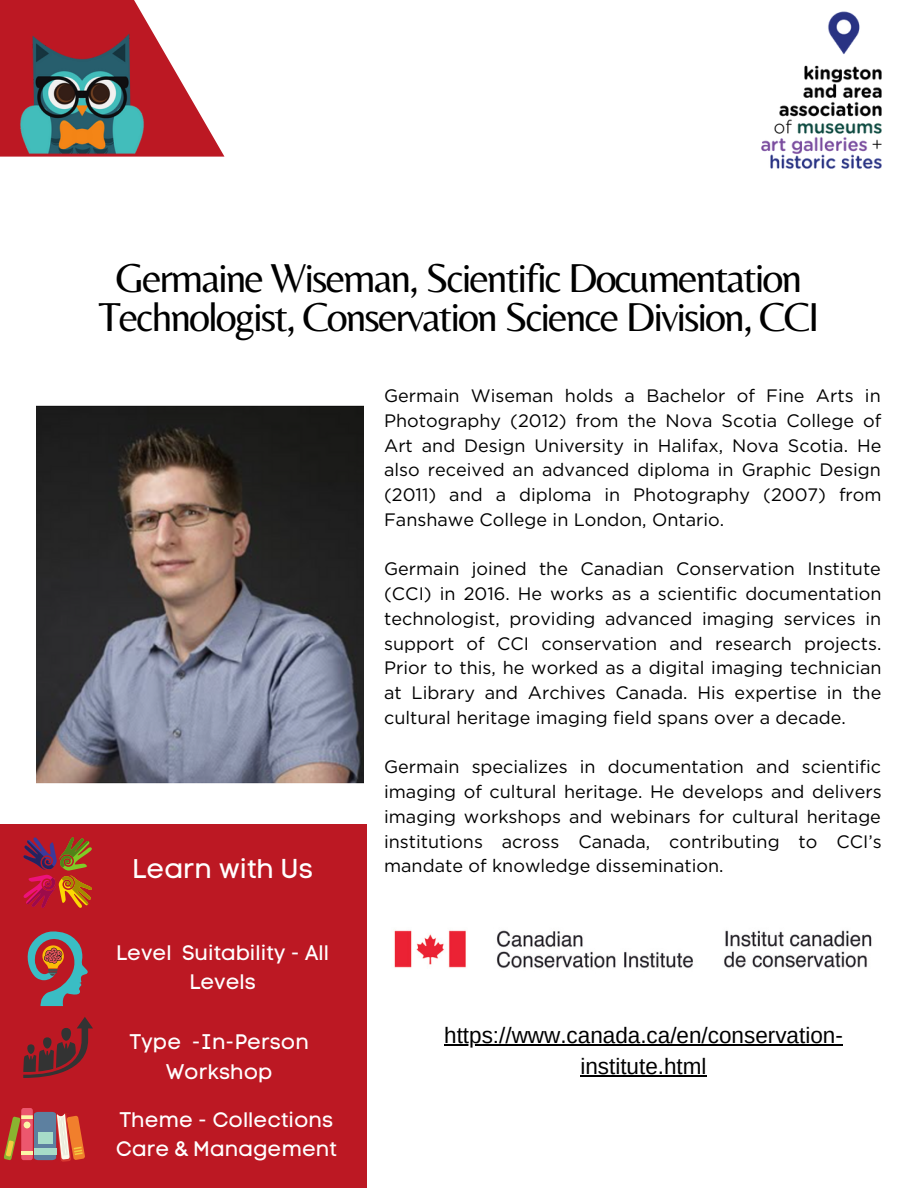
<style>
.page{position:relative;width:918px;height:1188px;background:#fff}
.page>*{position:absolute;margin:0;border:0;box-sizing:border-box;transform-origin:0 0}
.t1{font:42px/39.3px "Belleza";letter-spacing:-.05em;color:#000;text-align:center}
.t2{font:27px "Code Pro Normal LC";color:#fff}
.t3{font:22.5px/30.3px "Arimo";color:#000;text-align:center}
.t4{font:21px/29.2px "Code Pro Normal LC";color:#fff}
.t5{font:18px/24.8px "Gotham";color:#000;text-align:justify}
</style>
<div class="page">
<svg style="left:0;top:0;width:224px;height:157px;fill:#bc1823"></svg>
<img style="left:18px;top:30px;width:127px;height:127px">
<img style="left:761px;top:11px;width:121px;height:158px">
<img style="left:36px;top:405px;width:328px;height:378px">
<div style="left:0;top:825px;width:367px;height:363px;background:#bc1823"></div>
<div style="left:21px;top:1108px;width:12px;height:52px;background:#ec576e;border-radius:3px"></div>
<svg style="left:4px;top:1112px;width:81px;height:50px"></svg>
<div style="left:59px;top:1118px;width:5px;height:38px;background:#fafaeb"></div>
<hr style="left:61px;top:1117px;width:4px;height:38px;background:#efefe0">
<svg style="left:60px;top:1120px;width:4px;height:35px"></svg>
<svg style="left:62px;top:1117px;width:5px;height:38px"></svg>
<svg style="left:63px;top:1117px;width:5px;height:38px"></svg>
<svg style="left:27px;top:931px;width:61px;height:75px"></svg>
<svg style="left:23px;top:1017px;width:70px;height:61px"></svg>
<svg style="left:23px;top:837px;width:69px;height:71px"></svg>
<img style="left:394px;top:930px;width:478px;height:38px">
<hr style="left:444px;top:1045px;width:399px;height:1px;background:#000">
<hr style="left:580px;top:1075px;width:127px;height:1px;background:#000">
<p class="t1" style="left:98px;top:258px;width:723px">Germaine Wiseman, Scientific Documentation<br>Technologist, Conservation Science Division, CCI</p>
<p class="t2" style="left:132px;top:852px;width:182px">Learn with Us</p>
<p class="t4" style="left:116px;top:938px;width:214px;text-align:center">Level Suitability - All<br>Levels</p>
<p class="t4" style="left:130px;top:1027px;width:181px;text-align:center">Type -In-Person<br>Workshop</p>
<p class="t4" style="left:116px;top:1105px;width:222px">Theme - Collections<br>Care &amp; Management</p>
<p class="t4" style="left:128px;top:1107px;width:222px">Theme - Collections<br>Care &amp; Management</p>
<p class="t5" style="left:384px;top:383px;width:499px">Germain Wiseman holds a Bachelor of Fine Arts in Photography (2012) from the Nova Scotia College of Art and Design University in Halifax, Nova Scotia. He also received an advanced diploma in Graphic Design (2011) and a diploma in Photography (2007) from Fanshawe College in London, Ontario.</p>
<p class="t5" style="left:384px;top:556px;width:499px">Germain joined the Canadian Conservation Institute (CCI) in 2016. He works as a scientific documentation technologist, providing advanced imaging services in support of CCI conservation and research projects.<br>Prior to this, he worked as a digital imaging technician at Library and Archives Canada. His expertise in the cultural heritage imaging field spans over a decade.</p>
<p class="t5" style="left:384px;top:754px;width:499px">Germain specializes in documentation and scientific imaging of cultural heritage. He develops and delivers imaging workshops and webinars for cultural heritage institutions across Canada, contributing to CCI’s mandate of knowledge dissemination.</p>
<p class="t3" style="left:444px;top:1021px;width:400px">https://www.canada.ca/en/conservation&shy;institute.html</p>
</div>
